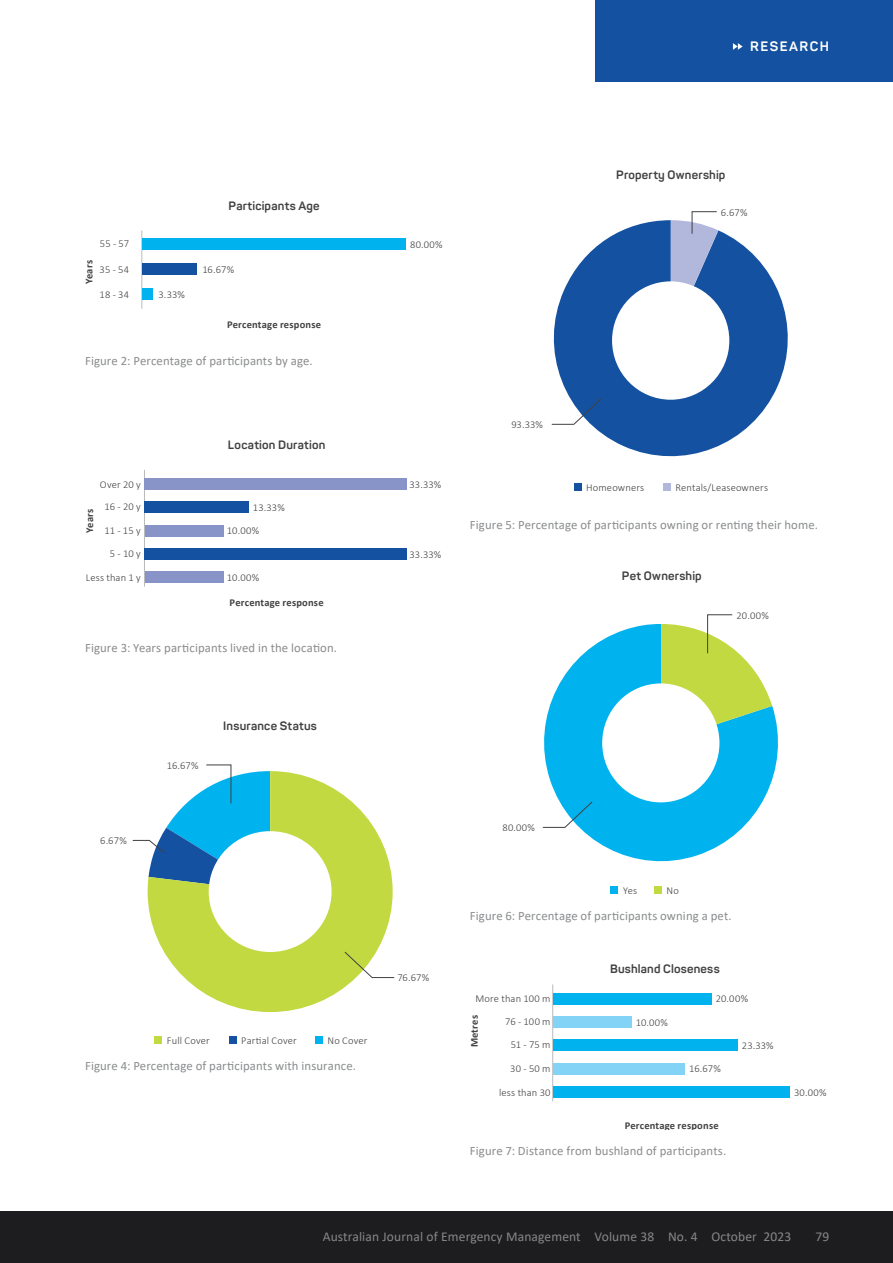
<style>
.page{position:relative;width:893px;height:1263px;background:#fff}
.page>*{position:absolute;margin:0;border:0;box-sizing:border-box;transform-origin:0 0}
.t1{font:13.5px "Calibri";letter-spacing:.01em;color:#868788}
.t2{font:700 13.5px "Panton";letter-spacing:.11em;color:#fff}
.t3{font:12.75px "Calibri";letter-spacing:.01em;color:#8a8c8e}
.t4{font:700 12px "Panton";letter-spacing:.015em;color:#414042}
.t5{font:300 10.5px "Calibri";letter-spacing:.015em;color:#414042}
.t6{font:700 10.5px "Calibri";letter-spacing:.02em;color:#414042}
</style>
<div class="page">
<div style="left:596px;top:0;width:297px;height:81px;background:#1452a1"></div>
<svg style="left:733px;top:43px;width:10px;height:7px"></svg>
<div style="left:0;top:1212px;width:893px;height:51px;background:#1d1d1f"></div>
<hr style="left:142px;top:230px;width:1px;height:79px;background:#b8babc">
<div style="left:142px;top:238px;width:264px;height:12px;background:#00b3ef"></div>
<div style="left:142px;top:263px;width:55px;height:12px;background:#1452a1"></div>
<div style="left:142px;top:288px;width:11px;height:12px;background:#00b3ef"></div>
<hr style="left:144px;top:470px;width:1px;height:117px;background:#b8babc">
<div style="left:145px;top:478px;width:262px;height:12px;background:#8893c7"></div>
<div style="left:145px;top:501px;width:104px;height:12px;background:#1452a1"></div>
<div style="left:145px;top:548px;width:262px;height:12px;background:#1452a1"></div>
<div style="left:145px;top:525px;width:78px;height:11px;background:#8893c7"></div>
<div style="left:145px;top:571px;width:78px;height:12px;background:#8893c7"></div>
<svg style="left:148px;top:771px;width:245px;height:241px;fill:#c3d941"></svg>
<div style="left:209px;top:831px;width:123px;height:121px;background:#fff;border-radius:50%"></div>
<div style="left:154px;top:1036px;width:8px;height:8px;background:#c3d941"></div>
<div style="left:229px;top:1036px;width:8px;height:8px;background:#1452a1"></div>
<div style="left:315px;top:1036px;width:8px;height:8px;background:#00b3ef"></div>
<svg style="left:344px;top:951px;width:51px;height:27px"></svg>
<svg style="left:132px;top:764px;width:138px;height:127px"></svg>
<svg style="left:553px;top:220px;width:235px;height:237px;fill:#1452a1"></svg>
<div style="left:612px;top:281px;width:117px;height:119px;background:#fff;border-radius:50%"></div>
<div style="left:574px;top:483px;width:7px;height:8px;background:#1452a1"></div>
<div style="left:663px;top:483px;width:8px;height:8px;background:#b1b8dc"></div>
<svg style="left:551px;top:398px;width:51px;height:27px"></svg>
<svg style="left:671px;top:211px;width:47px;height:95px"></svg>
<svg style="left:544px;top:624px;width:234px;height:238px;fill:#00b3ef"></svg>
<div style="left:602px;top:683px;width:117px;height:119px;background:#fff;border-radius:50%"></div>
<div style="left:610px;top:886px;width:8px;height:8px;background:#00b3ef"></div>
<div style="left:654px;top:886px;width:8px;height:8px;background:#c3d941"></div>
<svg style="left:542px;top:801px;width:51px;height:27px"></svg>
<svg style="left:661px;top:614px;width:111px;height:128px"></svg>
<hr style="left:552px;top:984px;width:1px;height:117px;background:#b8babc">
<div style="left:553px;top:992px;width:158px;height:12px;background:#00b3ef"></div>
<div style="left:553px;top:1016px;width:79px;height:12px;background:#83d3f6"></div>
<div style="left:553px;top:1062px;width:131px;height:12px;background:#83d3f6"></div>
<div style="left:553px;top:1039px;width:185px;height:12px;background:#00b3ef"></div>
<div style="left:553px;top:1086px;width:237px;height:12px;background:#00b3ef"></div>
<p class="t2" style="left:750px;top:38px;width:80px">RESEARCH</p>
<p class="t4" style="left:228px;top:198px;width:93px">Participants Age</p>
<p class="t5" style="left:100px;top:237px;width:31px">55 - 57</p>
<p class="t6" style="left:82px;top:284px;width:26px;rotate:-90deg">Years</p>
<p class="t5" style="left:100px;top:263px;width:31px">35 - 54</p>
<p class="t5" style="left:202px;top:263px;width:33px">16.67%</p>
<p class="t5" style="left:100px;top:288px;width:31px">18 - 34</p>
<p class="t5" style="left:159px;top:288px;width:28px">3.33%</p>
<p class="t6" style="left:227px;top:318px;width:95px">Percentage response</p>
<p class="t3" style="left:85px;top:352px;width:229px">Figure 2: Percentage of participants by age.</p>
<p class="t5" style="left:100px;top:478px;width:42px">Over 20 y</p>
<p class="t5" style="left:105px;top:500px;width:38px">16 - 20 y</p>
<p class="t5" style="left:104px;top:524px;width:38px">11 - 15 y</p>
<p class="t5" style="left:110px;top:547px;width:32px">5 - 10 y</p>
<p class="t5" style="left:86px;top:571px;width:57px">Less than 1 y</p>
<p class="t6" style="left:82px;top:533px;width:26px;rotate:-90deg">Years</p>
<p class="t4" style="left:228px;top:437px;width:99px">Location Duration</p>
<p class="t5" style="left:253px;top:501px;width:33px">13.33%</p>
<p class="t5" style="left:227px;top:524px;width:34px">10.00%</p>
<p class="t5" style="left:227px;top:571px;width:34px">10.00%</p>
<p class="t6" style="left:230px;top:595px;width:95px">Percentage response</p>
<p class="t3" style="left:85px;top:639px;width:254px">Figure 3: Years participants lived in the location.</p>
<p class="t5" style="left:100px;top:834px;width:28px">6.67%</p>
<p class="t5" style="left:167px;top:759px;width:33px">16.67%</p>
<p class="t4" style="left:223px;top:719px;width:95px">Insurance Status</p>
<p class="t5" style="left:167px;top:1034px;width:44px">Full Cover</p>
<p class="t5" style="left:241px;top:1034px;width:57px">Partial Cover</p>
<p class="t5" style="left:328px;top:1034px;width:41px">No Cover</p>
<p class="t3" style="left:85px;top:1057px;width:272px">Figure 4: Percentage of participants with insurance.</p>
<p class="t5" style="left:410px;top:238px;width:34px">80.00%</p>
<p class="t4" style="left:616px;top:167px;width:111px">Property Ownership</p>
<p class="t5" style="left:721px;top:206px;width:28px">6.67%</p>
<p class="t5" style="left:410px;top:478px;width:33px">33.33%</p>
<p class="t5" style="left:410px;top:548px;width:33px">33.33%</p>
<p class="t5" style="left:511px;top:418px;width:33px">93.33%</p>
<p class="t5" style="left:586px;top:481px;width:60px">Homeowners</p>
<p class="t5" style="left:675px;top:481px;width:94px">Rentals/Leaseowners</p>
<p class="t3" style="left:470px;top:516px;width:350px">Figure 5: Percentage of participants owning or renting their home.</p>
<p class="t4" style="left:622px;top:568px;width:81px">Pet Ownership</p>
<p class="t5" style="left:736px;top:609px;width:34px">20.00%</p>
<p class="t5" style="left:397px;top:971px;width:33px">76.67%</p>
<p class="t5" style="left:502px;top:821px;width:34px">80.00%</p>
<p class="t5" style="left:623px;top:884px;width:16px">Yes</p>
<p class="t5" style="left:666px;top:884px;width:14px">No</p>
<p class="t3" style="left:470px;top:907px;width:263px">Figure 6: Percentage of participants owning a pet.</p>
<p class="t4" style="left:610px;top:961px;width:111px">Bushland Closeness</p>
<p class="t5" style="left:475px;top:992px;width:77px">More than 100 m</p>
<p class="t5" style="left:716px;top:992px;width:34px">20.00%</p>
<p class="t6" style="left:467px;top:1047px;width:34px;rotate:-90deg">Metres</p>
<p class="t5" style="left:505px;top:1015px;width:47px">76 - 100 m</p>
<p class="t5" style="left:511px;top:1038px;width:41px">51 - 75 m</p>
<p class="t5" style="left:510px;top:1062px;width:42px">30 - 50 m</p>
<p class="t5" style="left:499px;top:1086px;width:53px">less than 30</p>
<p class="t5" style="left:636px;top:1016px;width:34px">10.00%</p>
<p class="t5" style="left:689px;top:1062px;width:33px">16.67%</p>
<p class="t5" style="left:742px;top:1039px;width:33px">23.33%</p>
<p class="t6" style="left:625px;top:1118px;width:95px">Percentage response</p>
<p class="t3" style="left:470px;top:1142px;width:258px">Figure 7: Distance from bushland of participants.</p>
<p class="t5" style="left:794px;top:1086px;width:34px">30.00%</p>
<p class="t1" style="left:323px;top:1227px;width:470px">Australian Journal of Emergency Management Volume 38 No. 4 October 2023</p>
<p class="t1" style="left:815px;top:1227px;width:15px">79</p>
</div>
